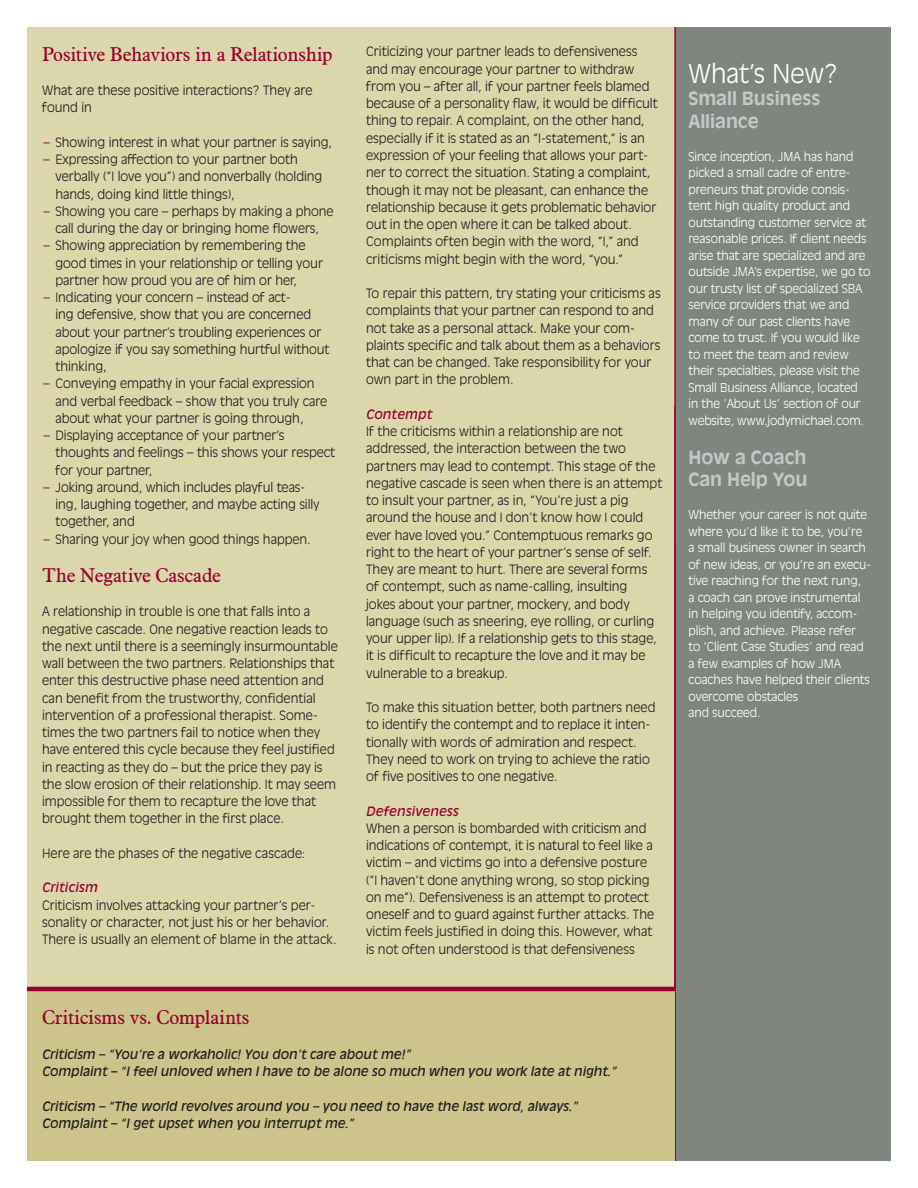
<style>
.page{position:relative;width:918px;height:1188px;background:#fff}
.page>*{position:absolute;margin:0;border:0;box-sizing:border-box;transform-origin:0 0}
.t1{font:300 25.5px "Antique Olive";letter-spacing:-.005em;color:#fff}
.body{font:19.5px "Aldine 721 BT";letter-spacing:-.01em;color:#98012d}
.t2{font:700 18px/22.5px "Antique Olive";letter-spacing:-.005em;color:#c3c8c6}
.body-2{font:300 12.75px/17.2px "Antique Olive";letter-spacing:.005em;color:#231f20}
.Bullet{font:300 12.75px/17.2px "Antique Olive";letter-spacing:-.005em;color:#231f20}
.body-3{font:italic 12.75px "Antique Olive";letter-spacing:-.005em;color:#231f20}
.body-4{font:italic 12.75px "Antique Olive";letter-spacing:.015em;color:#98012d}
.white_text{font:300 12px/16.5px "Antique Olive";letter-spacing:-.005em;color:#fff}
.s1{color:#98012d}
</style>
<div class="page">
<div style="left:27px;top:27px;width:864px;height:1134px;background:#dcd6ad"></div>
<div style="left:676px;top:406px;width:215px;height:755px;background:#7f8680"></div>
<div style="left:676px;top:27px;width:215px;height:517px;background:#7f8680"></div>
<hr style="left:674px;top:27px;width:2px;height:1134px;background:#98012d">
<div style="left:27px;top:989px;width:647px;height:172px;background:#cdc48b"></div>
<hr style="left:27px;top:987px;width:648px;height:4px;background:#98012d">
<p class="body" style="left:42px;top:42px;width:292px">Positive Behaviors in a Relationship</p>
<p class="body-2" style="left:42px;top:81px;width:272px">What are these positive interactions? They are found in</p>
<p class="Bullet" style="left:43px;top:133px;width:290px"><span class="s1">–</span> Showing interest in what your partner is saying,</p>
<p class="Bullet" style="left:56px;top:150px;width:268px;text-indent:-12px"><span class="s1">–</span> Expressing affection to your partner both verbally (“I love you”) and nonverbally (holding hands, doing kind little things),</p>
<p class="Bullet" style="left:44px;top:202px;width:292px;text-align:center"><span class="s1">–</span> Showing you care – perhaps by making a phone call during the day or bringing home flowers,</p>
<p class="Bullet" style="left:56px;top:237px;width:269px;text-indent:-12px"><span class="s1">–</span> Showing appreciation by remembering the good times in your relationship or telling your partner how proud you are of him or her,</p>
<p class="Bullet" style="left:56px;top:288px;width:276px;text-indent:-12px"><span class="s1">–</span> Indicating your concern – instead of act-<br>ing defensive, show that you are concerned about your partner’s troubling experiences or apologize if you say something hurtful without thinking,</p>
<p class="Bullet" style="left:56px;top:375px;width:273px;text-indent:-12px"><span class="s1">–</span> Conveying empathy in your facial expression and verbal feedback – show that you truly care about what your partner is going through,</p>
<p class="Bullet" style="left:56px;top:426px;width:281px;text-indent:-12px"><span class="s1">–</span> Displaying acceptance of your partner’s thoughts and feelings – this shows your respect for your partner,</p>
<p class="Bullet" style="left:55px;top:478px;width:266px;text-indent:-12px"><span class="s1">–</span> Joking around, which includes playful teas&shy;ing, laughing together, and maybe acting silly together, and</p>
<p class="Bullet" style="left:44px;top:530px;width:269px"><span class="s1">–</span> Sharing your joy when good things happen.</p>
<p class="body" style="left:42px;top:563px;width:180px">The Negative Cascade</p>
<p class="body-2" style="left:42px;top:603px;width:297px">A relationship in trouble is one that falls into a negative cascade. One negative reaction leads to the next until there is a seemingly insurmountable wall between the two partners. Relationships that enter this destructive phase need attention and can benefit from the trustworthy, confidential intervention of a professional therapist. Some&shy;times the two partners fail to notice when they have entered this cycle because they feel justified in reacting as they do – but the price they pay is the slow erosion of their relationship. It may seem impossible for them to recapture the love that brought them together in the first place.</p>
<p class="body-2" style="left:42px;top:844px;width:265px">Here are the phases of the negative cascade:</p>
<p class="body-4" style="left:42px;top:880px;width:57px">Criticism</p>
<p class="body-2" style="left:42px;top:896px;width:296px">Criticism involves attacking your partner’s per&shy;sonality or character, not just his or her behavior.<br>There is usually an element of blame in the attack.</p>
<p class="body-2" style="left:366px;top:43px;width:293px">Criticizing your partner leads to defensiveness and may encourage your partner to withdraw from you – after all, if your partner feels blamed because of a personality flaw, it would be difficult thing to repair. A complaint, on the other hand, especially if it is stated as an “I-statement,” is an expression of your feeling that allows your part&shy;ner to correct the situation. Stating a complaint, though it may not be pleasant, can enhance the relationship because it gets problematic behavior out in the open where it can be talked about.<br>Complaints often begin with the word, “I,” and criticisms might begin with the word, “you.”</p>
<p class="body-2" style="left:366px;top:284px;width:296px">To repair this pattern, try stating your criticisms as complaints that your partner can respond to and not take as a personal attack. Make your com&shy;plaints specific and talk about them as a behaviors that can be changed. Take responsibility for your own part in the problem.</p>
<p class="body-4" style="left:366px;top:406px;width:68px">Contempt</p>
<p class="body-2" style="left:366px;top:422px;width:298px">If the criticisms within a relationship are not addressed, the interaction between the two partners may lead to contempt. This stage of the negative cascade is seen when there is an attempt to insult your partner, as in, “You’re just a pig around the house and I don’t know how I could ever have loved you.” Contemptuous remarks go right to the heart of your partner’s sense of self.<br>They are meant to hurt. There are several forms of contempt, such as name-calling, insulting<br>jokes about your partner, mockery, and body language (such as sneering, eye rolling, or curling your upper lip). If a relationship gets to this stage, it is difficult to recapture the love and it may be vulnerable to a breakup.</p>
<p class="body-2" style="left:366px;top:698px;width:291px">To make this situation better, both partners need to identify the contempt and to replace it inten&shy;tionally with words of admiration and respect.<br>They need to work on trying to achieve the ratio of five positives to one negative.</p>
<p class="body-4" style="left:366px;top:803px;width:94px">Defensiveness</p>
<p class="body-2" style="left:366px;top:819px;width:290px">When a person is bombarded with criticism and indications of contempt, it is natural to feel like a victim – and victims go into a defensive posture (“I haven’t done anything wrong, so stop picking on me”). Defensiveness is an attempt to protect oneself and to guard against further attacks. The victim feels justified in doing this. However, what is not often understood is that defensiveness</p>
<p class="body" style="left:42px;top:1006px;width:209px">Criticisms vs. Complaints</p>
<p class="body-3" style="left:42px;top:1047px;width:370px">Criticism – “You’re a workaholic! You don’t care about me!”</p>
<p class="body-3" style="left:42px;top:1064px;width:576px">Complaint – “I feel unloved when I have to be alone so much when you work late at night.”</p>
<p class="body-3" style="left:42px;top:1098px;width:537px">Criticism – “The world revolves around you – you need to have the last word, always.”</p>
<p class="body-3" style="left:42px;top:1116px;width:314px">Complaint – “I get upset when you interrupt me.”</p>
<p class="t1" style="left:688px;top:59px;width:151px">What’s New?</p>
<p class="t2" style="left:688px;top:87px;width:133px">Small Business<br>Alliance</p>
<p class="white_text" style="left:688px;top:148px;width:184px">Since inception, JMA has hand picked a small cadre of entre&shy;preneurs that provide consis&shy;tent high quality product and outstanding customer service at reasonable prices. If client needs arise that are specialized and are outside JMA’s expertise, we go to our trusty list of specialized SBA service providers that we and many of our past clients have come to trust. If you would like to meet the team and review their specialties, please visit the<br>Small Business Alliance, located in the ‘About Us’ section of our website, www.jodymichael.com.</p>
<p class="t2" style="left:688px;top:445px;width:120px">How a Coach</p>
<p class="t2" style="left:688px;top:468px;width:121px">Can Help You</p>
<p class="white_text" style="left:688px;top:506px;width:180px">Whether your career is not quite where you’d like it to be, you’re</p>
<p class="white_text" style="left:688px;top:539px;width:184px">a small business owner in search of new ideas, or you’re an execu&shy;tive reaching for the next rung,<br>a coach can prove instrumental in helping you identify, accom&shy;plish, and achieve. Please refer<br>to ‘Client Case Studies’ and read a few examples of how JMA coaches have helped their clients overcome obstacles</p>
<p class="white_text" style="left:688px;top:704px;width:74px">and succeed.</p>
</div>
